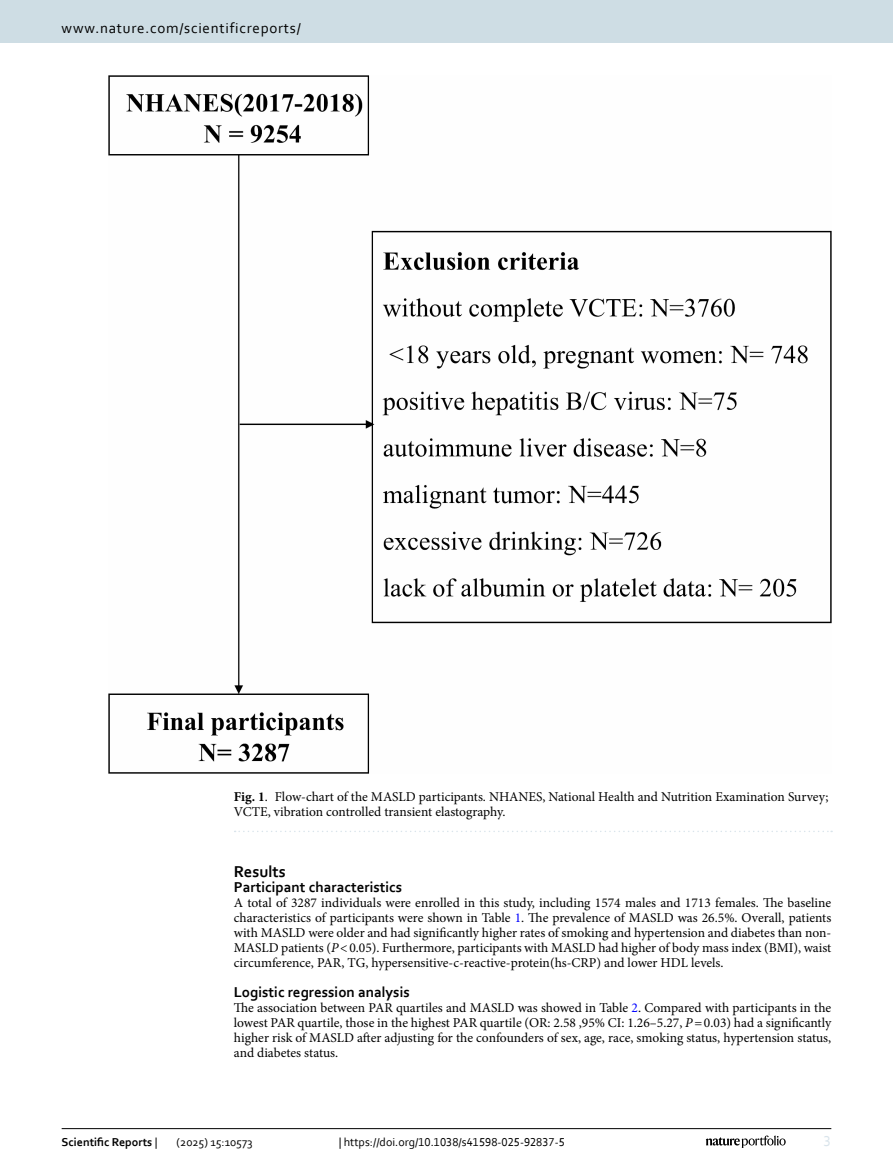
<style>
.page{position:relative;width:893px;height:1174px;background:#fff}
.page>*{position:absolute;margin:0;border:0;box-sizing:border-box;transform-origin:0 0}
.Head_1{font:700 16.5px "Corbel";color:#000}
.t1{font:15px "Corbel";letter-spacing:.05em;color:#000}
.Head_2_After_1{font:700 15px "Corbel";color:#000}
.Head_2{font:700 15px "Corbel";color:#000}
.t2{font:15px "Corbel";color:#d9e4eb}
.Body_Text{font:13.5px/15px "Minion Pro";letter-spacing:-.005em;color:#000;text-align:justify}
.Figure_Caption{font:13.5px/15px "Minion Pro";color:#000}
.t3{font:12px "Corbel";color:#000}
.t4{font:700 12px "Corbel";color:#000}
.s1{font-weight:700}
.s2{color:#00f}
.s3{font-style:italic}
.s4{font-weight:400}
</style>
<div class="page">
<img style="left:108px;top:76px;width:723px;height:697px">
<svg style="left:235px;top:830px;width:597px;height:2px"></svg>
<hr style="left:62px;top:1128px;width:769px;height:1px;background:#000">
<svg style="left:706px;top:1135px;width:80px;height:12px"></svg>
<div style="left:0;top:0;width:893px;height:43px;background:#cedde4"></div>
<p class="t1" style="left:62px;top:18px;width:241px">www.nature.com/scientificreports/</p>
<p class="Figure_Caption" style="left:234px;top:789px;width:596px"><span class="s1">Fig. 1</span>. Flow-chart of the MASLD participants. NHANES, National Health and Nutrition Examination Survey;<br>VCTE, vibration controlled transient elastography.</p>
<p class="Head_1" style="left:234px;top:860px;width:53px">Results</p>
<p class="Head_2_After_1" style="left:234px;top:877px;width:170px">Participant characteristics</p>
<p class="Body_Text" style="left:234px;top:894px;width:599px">A total of 3287 individuals were enrolled in this study, including 1574 males and 1713 females. The baseline characteristics of participants were shown in Table <span class="s2">1</span>. The prevalence of MASLD was 26.5%. Overall, patients with MASLD were older and had significantly higher rates of smoking and hypertension and diabetes than non-MASLD patients (<span class="s3">P</span>&lt;0.05). Furthermore, participants with MASLD had higher of body mass index (BMI), waist circumference, PAR, TG, hypersensitive-c-reactive-protein(hs-CRP) and lower HDL levels.</p>
<p class="Head_2" style="left:234px;top:982px;width:177px">Logistic regression analysis</p>
<p class="Body_Text" style="left:234px;top:999px;width:599px">The association between PAR quartiles and MASLD was showed in Table <span class="s2">2</span>. Compared with participants in the lowest PAR quartile, those in the highest PAR quartile (OR: 2.58 ,95% CI: 1.26–5.27, <span class="s3">P</span>=0.03) had a significantly higher risk of MASLD after adjusting for the confounders of sex, age, race, smoking status, hypertension status, and diabetes status.</p>
<p class="t4" style="left:62px;top:1134px;width:97px">Scientific Reports <span class="s4">|</span></p>
<p class="t3" style="left:177px;top:1134px;width:77px">(2025) 15:10573</p>
<p class="t3" style="left:339px;top:1134px;width:228px">| https://doi.org/10.1038/s41598-025-92837-5</p>
<p class="t2" style="left:824px;top:1132px;width:9px">3</p>
</div>
